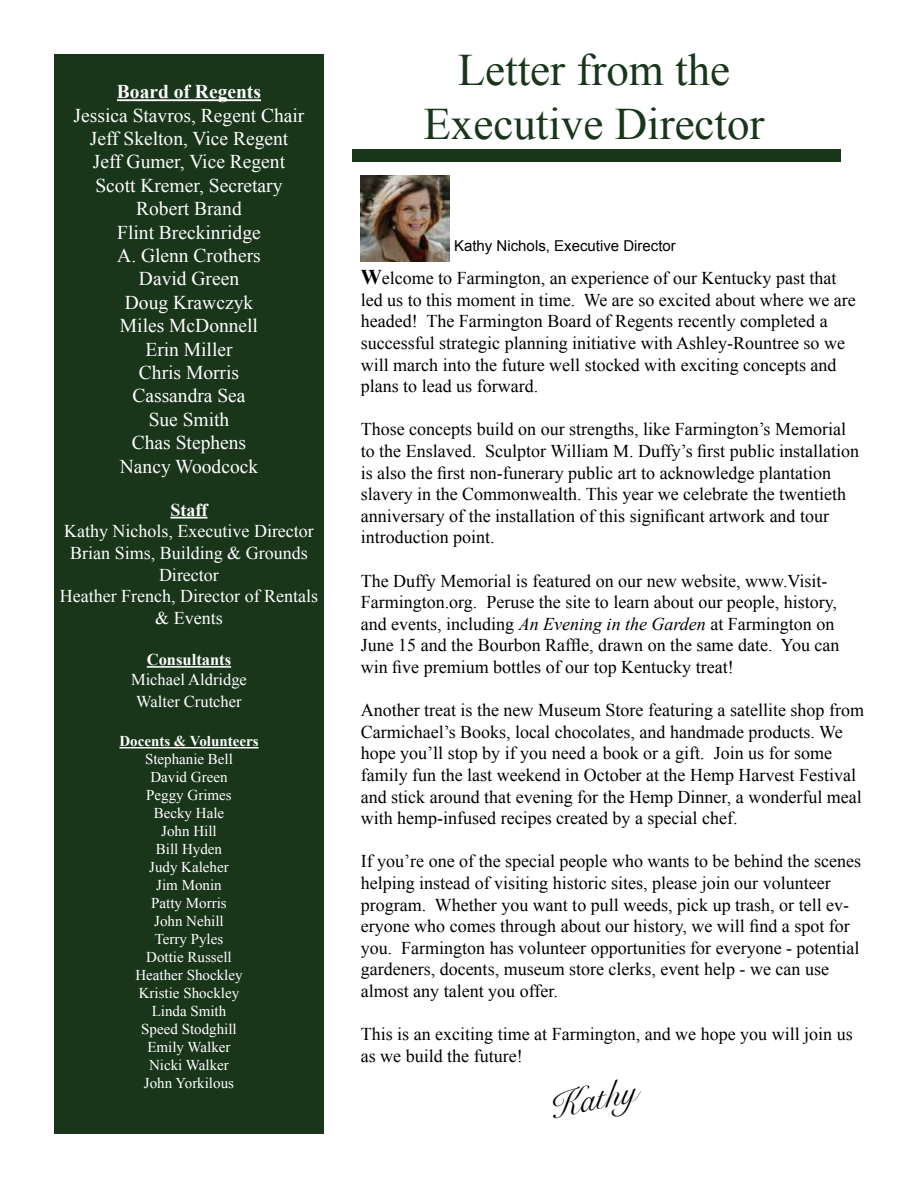
<style>
.page{position:relative;width:918px;height:1188px;background:#fff}
.page>*{position:absolute;margin:0;border:0;box-sizing:border-box;transform-origin:0 0}
.t1{font:45px/54px "Times New Roman";color:#19361b;text-align:center}
.t2{font:36px "Snell Roundhand";color:#000}
.t3{font:19.5px/23.4px "Times New Roman";color:#fff;text-align:center}
.t4{font:700 19.5px "Times New Roman";color:#fff}
.t5{font:18px/21.6px "Times New Roman";color:#000}
.t6{font:18px/21.6px "Times New Roman";color:#fff;text-align:center}
.t7{font:700 18px "Times New Roman";color:#fff}
.t8{font:16.5px/21.6px "Times New Roman";color:#fff;text-align:center}
.t9{font:700 16.5px "Times New Roman";color:#fff}
.t10{font:15px/18px "Times New Roman";color:#fff;text-align:center}
.t11{font:15px "Arial";color:#000}
.t12{font:700 15px "Times New Roman";color:#fff}
.s1{font-weight:700;font-size:21px}
.s2{font-style:italic}
</style>
<div class="page">
<div style="left:54px;top:54px;width:270px;height:1080px;background:#19361b"></div>
<hr style="left:117px;top:99px;width:144px;height:2px;background:#fff">
<hr style="left:171px;top:517px;width:36px;height:2px;background:#fff">
<hr style="left:147px;top:666px;width:84px;height:2px;background:#fff">
<hr style="left:119px;top:747px;width:140px;height:1px;background:#fff">
<div style="left:352px;top:149px;width:488px;height:13px;background:#19361b"></div>
<img style="left:361px;top:176px;width:88px;height:86px">
<p class="t4" style="left:117px;top:78px;width:146px">Board of Regents</p>
<p class="t3" style="left:74px;top:103px;width:232px">Jessica Stavros, Regent Chair<br>Jeff Skelton, Vice Regent<br>Jeff Gumer, Vice Regent<br>Scott Kremer, Secretary<br>Robert Brand<br>Flint Breckinridge<br>A. Glenn Crothers<br>David Green<br>Doug Krawczyk<br>Miles McDonnell<br>Erin Miller<br>Chris Morris<br>Cassandra Sea<br>Sue Smith<br>Chas Stephens<br>Nancy Woodcock</p>
<p class="t7" style="left:171px;top:497px;width:38px">Staff</p>
<p class="t6" style="left:60px;top:520px;width:260px">Kathy Nichols, Executive Director<br>Brian Sims, Building &amp; Grounds<br>Director<br>Heather French, Director of Rentals &amp; Events</p>
<p class="t9" style="left:147px;top:648px;width:86px">Consultants</p>
<p class="t8" style="left:131px;top:668px;width:117px">Michael Aldridge<br>Walter Crutcher</p>
<p class="t12" style="left:119px;top:731px;width:141px">Docents &amp; Volunteers</p>
<p class="t10" style="left:135px;top:750px;width:109px">Stephanie Bell<br>David Green<br>Peggy Grimes<br>Becky Hale<br>John Hill<br>Bill Hyden<br>Judy Kaleher<br>Jim Monin<br>Patty Morris<br>John Nehill<br>Terry Pyles<br>Dottie Russell<br>Heather Shockley<br>Kristie Shockley<br>Linda Smith<br>Speed Stodghill<br>Emily Walker<br>Nicki Walker<br>John Yorkilous</p>
<h1 class="t1" style="left:423px;top:42px;width:343px">Letter from the<br>Executive Director</h1>
<p class="t11" style="left:454px;top:236px;width:223px">Kathy Nichols, Executive Director</p>
<p class="t5" style="left:361px;top:267px;width:497px"><span class="s1">W</span>elcome to Farmington, an experience of our Kentucky past that led us to this moment in time. We are so excited about where we are headed! The Farmington Board of Regents recently completed a successful strategic planning initiative with Ashley-Rountree so we will march into the future well stocked with exciting concepts and plans to lead us forward.</p>
<p class="t5" style="left:361px;top:418px;width:500px">Those concepts build on our strengths, like Farmington’s Memorial to the Enslaved. Sculptor William M. Duffy’s first public installation is also the first non-funerary public art to acknowledge plantation slavery in the Commonwealth. This year we celebrate the twentieth anniversary of the installation of this significant artwork and tour introduction point.</p>
<p class="t5" style="left:361px;top:570px;width:480px">The Duffy Memorial is featured on our new website, www.Visit-Farmington.org. Peruse the site to learn about our people, history, and events, including <span class="s2">An Evening in the Garden</span> at Farmington on June 15 and the Bourbon Raffle, drawn on the same date. You can win five premium bottles of our top Kentucky treat!</p>
<p class="t5" style="left:361px;top:699px;width:505px">Another treat is the new Museum Store featuring a satellite shop from Carmichael’s Books, local chocolates, and handmade products. We hope you’ll stop by if you need a book or a gift. Join us for some family fun the last weekend in October at the Hemp Harvest Festival and stick around that evening for the Hemp Dinner, a wonderful meal with hemp-infused recipes created by a special chef.</p>
<p class="t5" style="left:361px;top:850px;width:502px">If you’re one of the special people who wants to be behind the scenes helping instead of visiting historic sites, please join our volunteer program. Whether you want to pull weeds, pick up trash, or tell ev&shy;eryone who comes through about our history, we will find a spot for you. Farmington has volunteer opportunities for everyone - potential gardeners, docents, museum store clerks, event help - we can use almost any talent you offer.</p>
<p class="t5" style="left:361px;top:1023px;width:493px">This is an exciting time at Farmington, and we hope you will join us as we build the future!</p>
<h2 class="t2" style="left:542px;top:1080px;width:91px;rotate:-12deg">Kathy</h2>
</div>
